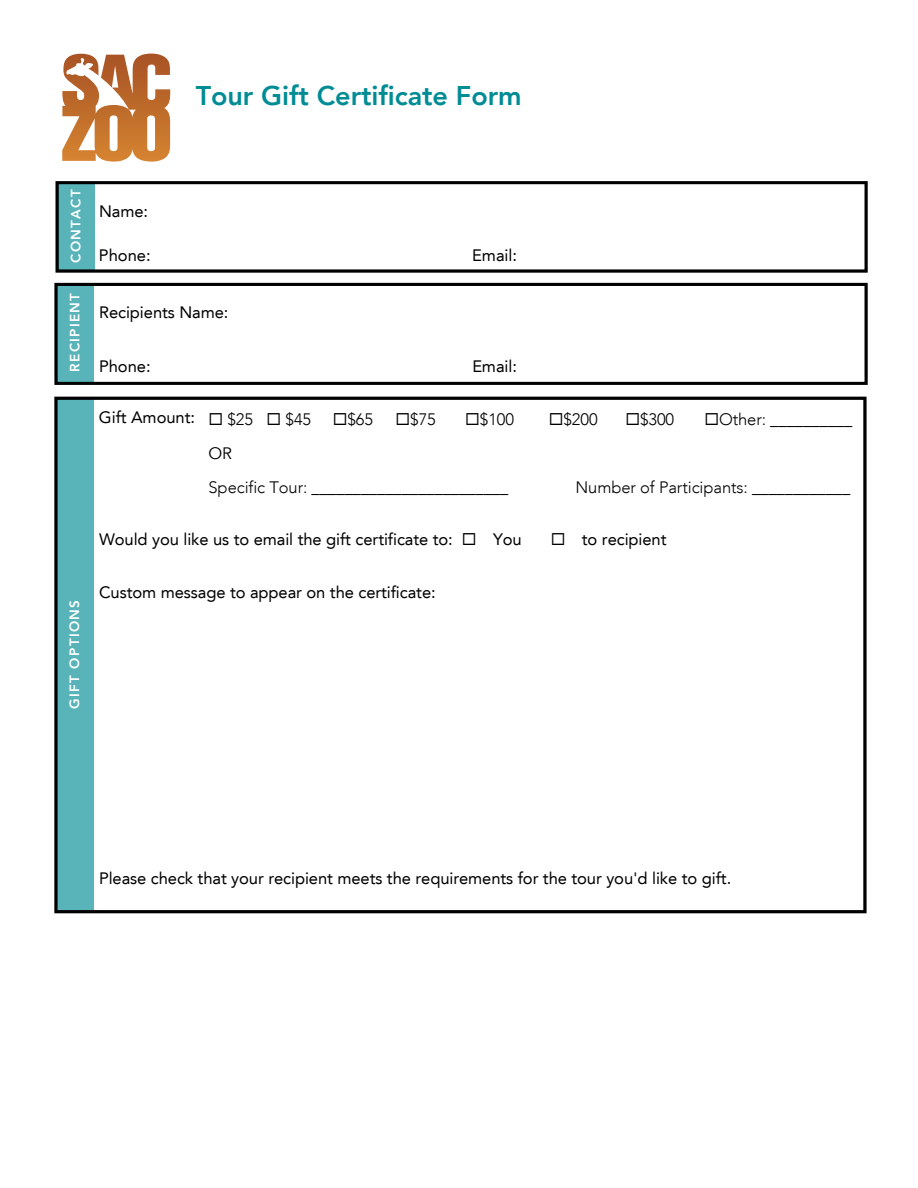
<style>
.page{position:relative;width:918px;height:1188px;background:#fff}
.page>*{position:absolute;margin:0;border:0;box-sizing:border-box;transform-origin:0 0}
.t1{font:800 27px "Avenir LT";letter-spacing:-.005em;color:#008c95}
.t2{font:16.5px "Avenir LT";letter-spacing:-.005em;color:#000}
.t3{font:300 16.5px "Avenir LT";letter-spacing:-.005em;color:#000}
.t4{font:16.5px "Avenir LT";color:#000}
.t5{font:800 13.5px "Avenir LT";letter-spacing:.095em;color:#fff}
</style>
<div class="page">
<div style="left:60px;top:185px;width:35px;height:84px;background:#59b4ba"></div>
<div style="left:56px;top:181px;width:812px;height:92px;border:3px solid #000"></div>
<svg style="left:62px;top:54px;width:108px;height:108px"></svg>
<div style="left:58px;top:287px;width:36px;height:94px;background:#59b4ba"></div>
<div style="left:54px;top:283px;width:814px;height:102px;border:3px solid #000"></div>
<div style="left:58px;top:401px;width:36px;height:508px;background:#59b4ba"></div>
<div style="left:54px;top:397px;width:813px;height:516px;border:3px solid #000"></div>
<h1 class="t1" style="left:196px;top:80px;width:327px">Tour Gift Certificate Form</h1>
<p class="t5" style="left:68px;top:263px;width:75px;rotate:-90deg">CONTACT</p>
<p class="t5" style="left:67px;top:372px;width:80px;rotate:-90deg">RECIPIENT</p>
<p class="t5" style="left:66px;top:709px;width:110px;rotate:-90deg">GIFT OPTIONS</p>
<p class="t2" style="left:99px;top:201px;width:51px">Name:</p>
<p class="t2" style="left:99px;top:246px;width:53px">Phone:</p>
<p class="t2" style="left:472px;top:246px;width:46px">Email:</p>
<p class="t2" style="left:99px;top:303px;width:131px">Recipients Name:</p>
<p class="t2" style="left:99px;top:356px;width:53px">Phone:</p>
<p class="t2" style="left:472px;top:356px;width:46px">Email:</p>
<p class="t2" style="left:99px;top:408px;width:98px">Gift Amount:</p>
<p class="t3" style="left:209px;top:409px;width:104px">◻ $25 ◻ $45</p>
<p class="t3" style="left:333px;top:409px;width:42px">◻$65</p>
<p class="t3" style="left:395px;top:409px;width:42px">◻$75</p>
<p class="t3" style="left:465px;top:409px;width:50px">◻$100</p>
<p class="t3" style="left:549px;top:409px;width:50px">◻$200</p>
<p class="t3" style="left:625px;top:409px;width:50px">◻$300</p>
<p class="t3" style="left:704px;top:409px;width:150px">◻Other: __________</p>
<p class="t4" style="left:209px;top:444px;width:25px">OR</p>
<p class="t3" style="left:209px;top:478px;width:301px">Specific Tour: ________________________</p>
<p class="t3" style="left:575px;top:478px;width:276px">Number of Participants: ____________</p>
<p class="t2" style="left:99px;top:529px;width:424px">Would you like us to email the gift certificate to: ◻ You</p>
<p class="t2" style="left:551px;top:529px;width:117px">◻ to recipient</p>
<p class="t2" style="left:99px;top:583px;width:338px">Custom message to appear on the certificate:</p>
<p class="t2" style="left:99px;top:868px;width:634px">Please check that your recipient meets the requirements for the tour you'd like to gift.</p>
</div>
